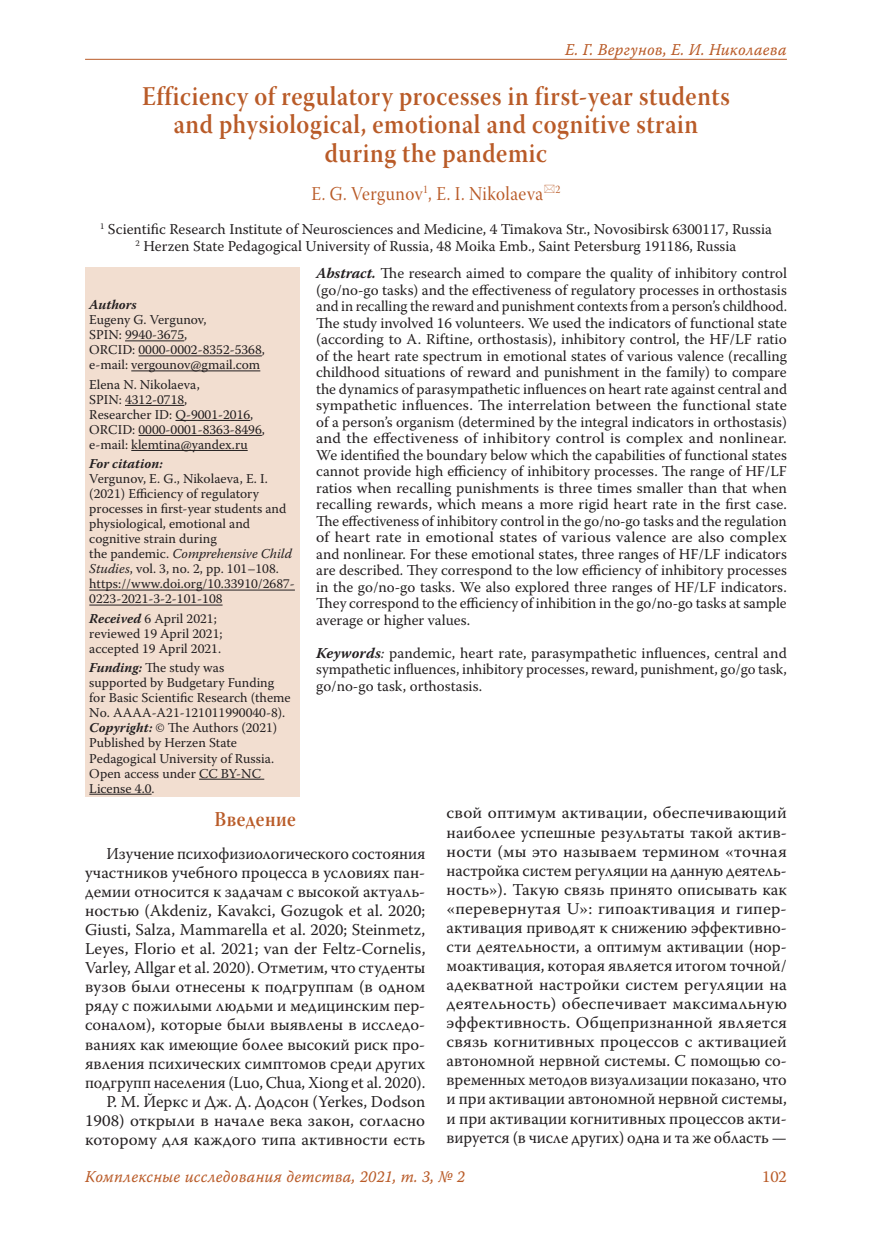
<style>
.page{position:relative;width:872px;height:1234px;background:#fff}
.page>*{position:absolute;margin:0;border:0;box-sizing:border-box;transform-origin:0 0}
.Заголовок_1{font:27px/28.5px "Warnock Pro Semibold Subh";letter-spacing:.025em;color:#b95b28;text-align:center;scale:.9 1}
.Заголовок_3{font:21px "Warnock Pro Semibold Subh";letter-spacing:.025em;color:#b95b28;scale:.9 1}
.Заголовок_2{font:19.5px "Warnock Pro Subh";letter-spacing:.025em;color:#b95b28;scale:.9 1}
.Body{font:16.5px/19px "Warnock Pro";color:#231f20;text-align:justify;scale:1.04 1}
.Body-2{font:16.5px/19px "Warnock Pro";color:#231f20;text-align:justify}
.t1{font:16.5px "Warnock Pro It Capt";letter-spacing:.01em;color:#b95b28;scale:.95 1}
.t2{font:16.5px "Warnock Pro";color:#b95b28}
.Annotation{font:15px/16.5px "Warnock Pro";color:#231f20;text-align:justify}
.Affiliation{font:15px "Warnock Pro";color:#231f20}
.Affiliation_info{font:13.5px/15px "Warnock Pro";color:#231f20}
.s1{font-weight:700;font-style:italic}
.s2{font-style:italic}
</style>
<div class="page">
<hr style="left:85px;top:59px;width:702px;height:1px;background:#b95b28">
<div style="left:85px;top:267px;width:214px;height:529px;background:#f2ded0"></div>
<hr style="left:125px;top:340px;width:59px;height:1px;background:#231f20">
<hr style="left:138px;top:355px;width:124px;height:1px;background:#231f20">
<hr style="left:131px;top:370px;width:129px;height:1px;background:#231f20">
<hr style="left:125px;top:405px;width:59px;height:1px;background:#231f20">
<hr style="left:175px;top:420px;width:75px;height:1px;background:#231f20">
<hr style="left:138px;top:435px;width:124px;height:1px;background:#231f20">
<hr style="left:131px;top:450px;width:117px;height:1px;background:#231f20">
<hr style="left:89px;top:589px;width:206px;height:1px;background:#231f20">
<hr style="left:89px;top:604px;width:133px;height:1px;background:#231f20">
<hr style="left:199px;top:778px;width:65px;height:1px;background:#231f20">
<hr style="left:89px;top:793px;width:63px;height:1px;background:#231f20">
<p class="t1" style="left:565px;top:39px;width:235px">Е. Г. Вергунов, Е. И. Николаева</p>
<p class="Заголовок_1" style="left:142px;top:81px;width:655px">Efficiency of regulatory processes in first-year students and physiological, emotional and cognitive strain during the pandemic</p>
<p class="Заголовок_2" style="left:311px;top:182px;width:278px">E. G. Vergunov<sup>1</sup>, E. I. Nikolaeva <sup>2</sup></p>
<p class="Affiliation" style="left:100px;top:220px;width:673px"><sup>1</sup> Scientific Research Institute of Neurosciences and Medicine, 4 Timakova Str., Novosibirsk 6300117, Russia</p>
<p class="Affiliation" style="left:136px;top:236px;width:602px"><sup>2</sup> Herzen State Pedagogical University of Russia, 48 Moika Emb., Saint Petersburg 191186, Russia</p>
<p class="Annotation" style="left:316px;top:264px;width:472px"><span class="s1">Abstract.</span> The research aimed to compare the quality of inhibitory control (go/no-go tasks) and the effectiveness of regulatory processes in orthostasis and in recalling the reward and punishment contexts from a person’s childhood.<br>The study involved 16 volunteers. We used the indicators of functional state (according to A. Riftine, orthostasis), inhibitory control, the HF/LF ratio of the heart rate spectrum in emotional states of various valence (recalling childhood situations of reward and punishment in the family) to compare the dynamics of parasympathetic influences on heart rate against central and sympathetic influences. The interrelation between the functional state of a person’s organism (determined by the integral indicators in orthostasis) and the effectiveness of inhibitory control is complex and nonlinear.<br>We identified the boundary below which the capabilities of functional states cannot provide high efficiency of inhibitory processes. The range of HF/LF ratios when recalling punishments is three times smaller than that when recalling rewards, which means a more rigid heart rate in the first case.<br>The effectiveness of inhibitory control in the go/no-go tasks and the regulation of heart rate in emotional states of various valence are also complex and nonlinear. For these emotional states, three ranges of HF/LF indicators are described. They correspond to the low efficiency of inhibitory processes in the go/no-go tasks. We also explored three ranges of HF/LF indicators.<br>They correspond to the efficiency of inhibition in the go/no-go tasks at sample average or higher values.</p>
<p class="Annotation" style="left:316px;top:644px;width:472px"><span class="s1">Keywords</span><span class="s2">:</span> pandemic, heart rate, parasympathetic influences, central and sympathetic influences, inhibitory processes, reward, punishment, go/go task, go/no-go task, orthostasis.</p>
<p class="Affiliation_info" style="left:89px;top:297px;width:177px"><span class="s1">Authors<br></span>Eugeny G. Vergunov,<br>SPIN: 9940-3675,<br>ORCID: 0000-0002-8352-5368, e-mail: vergounov@gmail.com</p>
<p class="Affiliation_info" style="left:89px;top:376px;width:177px">Elena N. Nikolaeva,<br>SPIN: 4312-0718,<br>Researcher ID: Q-9001-2016,<br>ORCID: 0000-0001-8363-8496, e-mail: klemtina@yandex.ru</p>
<p class="Affiliation_info" style="left:89px;top:456px;width:207px"><span class="s1">For citation:<br></span>Vergunov, E. G., Nikolaeva, E. I. (2021) Efficiency of regulatory processes in first-year students and physiological, emotional and cognitive strain during<br>the pandemic. <span class="s2">Comprehensive Child<br>Studies</span>, vol. 3, no. 2, pp. 101–108. https://www.doi.org/10.33910/2687-<br>0223-2021-3-2-101-108</p>
<p class="Affiliation_info" style="left:89px;top:610px;width:135px"><span class="s1">Received</span> 6 April 2021; reviewed 19 April 2021; accepted 19 April 2021.</p>
<p class="Affiliation_info" style="left:89px;top:660px;width:203px"><span class="s1">Funding:</span> The study was<br>supported by Budgetary Funding for Basic Scientific Research (theme<br>No. AAAA-A21-121011990040-8).<br><span class="s1">Copyright:</span> © The Authors (2021)<br>Published by Herzen State<br>Pedagogical University of Russia.<br>Open access under CC BY-NC<br>License 4.0.</p>
<p class="Заголовок_3" style="left:214px;top:806px;width:92px">Введение</p>
<p class="Body-2" style="left:85px;top:843px;width:342px;text-indent:21px">Изучение психофизиологического состояния участников учебного процесса в условиях пан&shy;демии относится к задачам с высокой актуаль&shy;ностью (Akdeniz, Kavakci, Gozugok et al. 2020; Giusti, Salza, Mammarella et al. 2020; Steinmetz, Leyes, Florio et al. 2021; van der Feltz-Cornelis, Varley, Allgar et al. 2020). Отметим, что студенты вузов были отнесены к подгруппам (в одном ряду с пожилыми людьми и медицинским пер&shy;соналом), которые были выявлены в исследо&shy;ваниях как имеющие более высокий риск про&shy;явления психических симптомов среди других подгрупп населения (Luo, Chua, Xiong et al. 2020).</p>
<p class="Body-2" style="left:85px;top:1091px;width:342px;text-indent:21px">Р. М. Йеркс и Дж. Д. Додсон (Yerkes, Dodson 1908) открыли в начале века закон, согласно которому для каждого типа активности есть</p>
<p class="Body" style="left:446px;top:803px;width:329px">свой оптимум активации, обеспечивающий наиболее успешные результаты такой актив&shy;ности (мы это называем термином «точная настройка систем регуляции на данную деятель&shy;ность»). Такую связь принято описывать как «перевернутая U»: гипоактивация и гипер&shy;активация приводят к снижению эффективно&shy;сти деятельности, а оптимум активации (нор&shy;моактивация, которая является итогом точной/ адекватной настройки систем регуляции на деятельность) обеспечивает максимальную эффективность. Общепризнанной является связь когнитивных процессов с активацией автономной нервной системы. С помощью со&shy;временных методов визуализации показано, что и при активации автономной нервной системы, и при активации когнитивных процессов акти&shy;вируется (в числе других) одна и та же область —</p>
<p class="t1" style="left:85px;top:1166px;width:401px">Комплексные исследования детства, 2021, т. 3, № 2</p>
<p class="t2" style="left:762px;top:1166px;width:26px">102</p>
</div>
